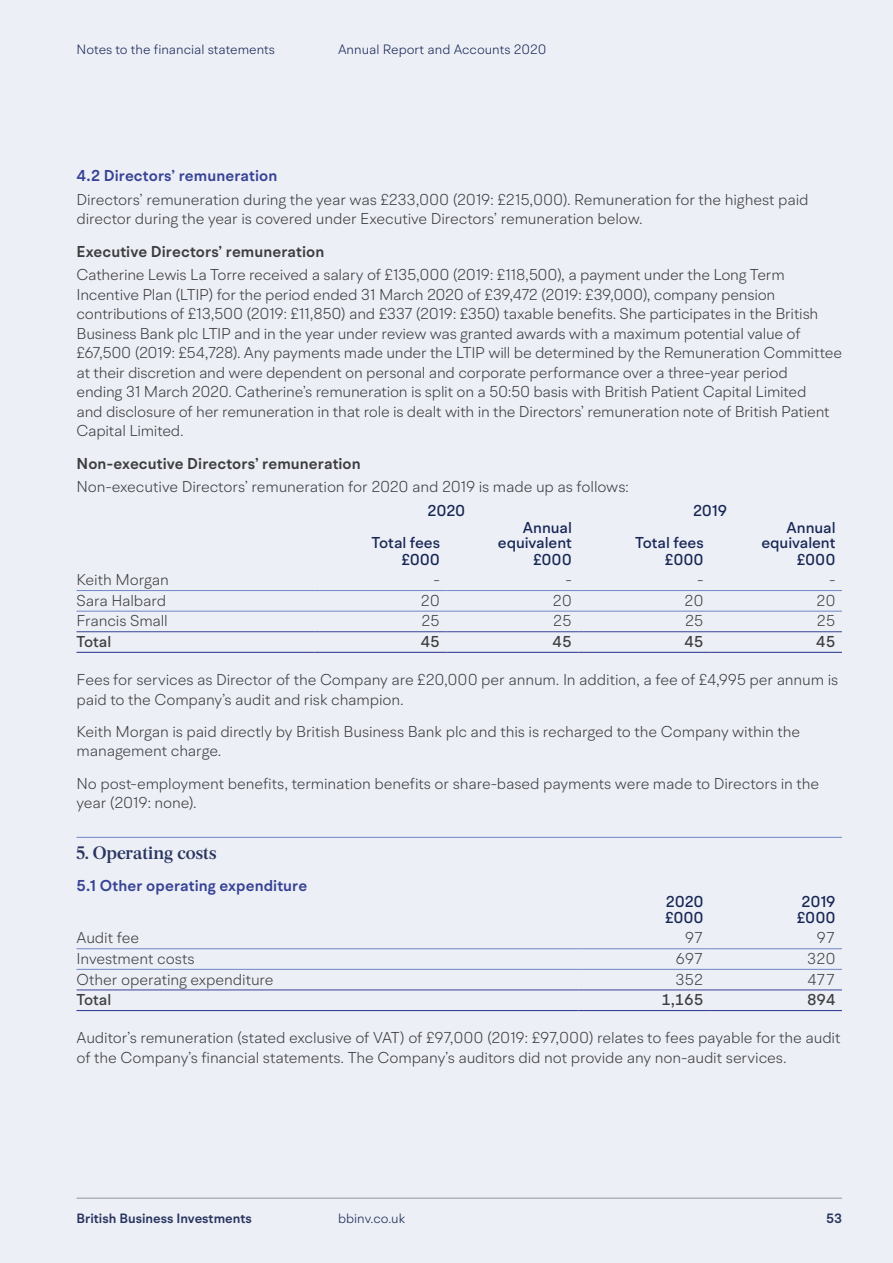
<style>
.page{position:relative;width:893px;height:1263px;background:#edeff7}
.page>*{position:absolute;margin:0;border:0;box-sizing:border-box;transform-origin:0 0}
.t1{font:600 18px "Burgess";color:#28355e}
.t2{font:300 15.75px/19.5px "BR Hendrix";letter-spacing:-.01em;color:#3e3e3f}
.t3{font:500 15.75px "BR Hendrix";letter-spacing:-.005em;color:#172754}
.t4{font:600 15.75px "BR Hendrix";letter-spacing:.005em;color:#3e3e3f}
.t5{font:600 15.75px "BR Hendrix";letter-spacing:.005em;color:#374394}
.t6{font:500 15.75px "BR Hendrix";letter-spacing:-.025em;color:#3e3e3f}
.t7{font:300 13.5px "BR Hendrix";color:#172754}
.t8{font:600 13.5px "BR Hendrix";color:#28355e}
.s1{font-weight:600;color:#374394}
.s2{font-weight:600}
</style>
<div class="page">
<hr style="left:77px;top:837px;width:765px;height:1px;background:#7086c3">
<hr style="left:77px;top:590px;width:238px;height:1px;background:#7086c3">
<hr style="left:315px;top:590px;width:131px;height:1px;background:#7086c3">
<hr style="left:446px;top:590px;width:132px;height:1px;background:#7086c3">
<hr style="left:578px;top:590px;width:132px;height:1px;background:#7086c3">
<hr style="left:710px;top:590px;width:132px;height:1px;background:#7086c3">
<hr style="left:77px;top:611px;width:238px;height:1px;background:#7086c3">
<hr style="left:315px;top:611px;width:131px;height:1px;background:#7086c3">
<hr style="left:446px;top:611px;width:132px;height:1px;background:#7086c3">
<hr style="left:578px;top:611px;width:132px;height:1px;background:#7086c3">
<hr style="left:710px;top:611px;width:132px;height:1px;background:#7086c3">
<hr style="left:77px;top:631px;width:238px;height:1px;background:#374394">
<hr style="left:315px;top:631px;width:131px;height:1px;background:#374394">
<hr style="left:446px;top:631px;width:132px;height:1px;background:#374394">
<hr style="left:578px;top:631px;width:132px;height:1px;background:#374394">
<hr style="left:710px;top:631px;width:132px;height:1px;background:#374394">
<hr style="left:77px;top:652px;width:238px;height:1px;background:#374394">
<hr style="left:315px;top:652px;width:131px;height:1px;background:#374394">
<hr style="left:446px;top:652px;width:132px;height:1px;background:#374394">
<hr style="left:578px;top:652px;width:132px;height:1px;background:#374394">
<hr style="left:710px;top:652px;width:132px;height:1px;background:#374394">
<hr style="left:77px;top:948px;width:501px;height:1px;background:#7086c3">
<hr style="left:578px;top:948px;width:132px;height:1px;background:#7086c3">
<hr style="left:710px;top:948px;width:132px;height:1px;background:#7086c3">
<hr style="left:77px;top:969px;width:501px;height:1px;background:#7086c3">
<hr style="left:578px;top:969px;width:132px;height:1px;background:#7086c3">
<hr style="left:710px;top:969px;width:132px;height:1px;background:#7086c3">
<hr style="left:77px;top:990px;width:501px;height:1px;background:#374394">
<hr style="left:578px;top:990px;width:132px;height:1px;background:#374394">
<hr style="left:710px;top:990px;width:132px;height:1px;background:#374394">
<hr style="left:77px;top:1010px;width:501px;height:1px;background:#374394">
<hr style="left:578px;top:1010px;width:132px;height:1px;background:#374394">
<hr style="left:710px;top:1010px;width:132px;height:1px;background:#374394">
<hr style="left:77px;top:1198px;width:765px;height:1px;background:#939598">
<p class="t7" style="left:77px;top:41px;width:200px">Notes to the financial statements</p>
<p class="t7" style="left:338px;top:41px;width:210px">Annual Report and Accounts 2020</p>
<p class="t2" style="left:77px;top:164px;width:734px;line-height:23.7px"><span class="s1">4.2 Directors’ remuneration<br></span>Directors’ remuneration during the year was £233,000 (2019: £215,000). Remuneration for the highest paid</p>
<p class="t2" style="left:77px;top:203px;width:568px;line-height:32.2px">director during the year is covered under Executive Directors’ remuneration below.<br><span class="s2">Executive Directors’ remuneration</span></p>
<p class="t2" style="left:77px;top:265px;width:767px">Catherine Lewis La Torre received a salary of £135,000 (2019: £118,500), a payment under the Long Term Incentive Plan (LTIP) for the period ended 31 March 2020 of £39,472 (2019: £39,000), company pension contributions of £13,500 (2019: £11,850) and £337 (2019: £350) taxable benefits. She participates in the British Business Bank plc LTIP and in the year under review was granted awards with a maximum potential value of £67,500 (2019: £54,728). Any payments made under the LTIP will be determined by the Remuneration Committee at their discretion and were dependent on personal and corporate performance over a three-year period<br>ending 31 March 2020. Catherine’s remuneration is split on a 50:50 basis with British Patient Capital Limited<br>and disclosure of her remuneration in that role is dealt with in the Directors’ remuneration note of British Patient Capital Limited.</p>
<p class="t4" style="left:77px;top:453px;width:286px">Non-executive Directors’ remuneration</p>
<p class="t2" style="left:77px;top:477px;width:554px">Non-executive Directors’ remuneration for 2020 and 2019 is made up as follows:</p>
<p class="t3" style="left:428px;top:501px;width:39px">2020</p>
<p class="t3" style="left:693px;top:501px;width:36px">2019</p>
<p class="t3" style="left:523px;top:517px;width:50px">Annual</p>
<p class="t3" style="left:787px;top:517px;width:50px">Annual</p>
<p class="t3" style="left:372px;top:533px;width:70px">Total fees</p>
<p class="t3" style="left:498px;top:533px;width:76px">equivalent</p>
<p class="t3" style="left:635px;top:533px;width:70px">Total fees</p>
<p class="t3" style="left:761px;top:533px;width:76px">equivalent</p>
<p class="t3" style="left:401px;top:549px;width:40px">£000</p>
<p class="t3" style="left:533px;top:549px;width:40px">£000</p>
<p class="t3" style="left:665px;top:549px;width:40px">£000</p>
<p class="t3" style="left:797px;top:549px;width:40px">£000</p>
<p class="t2" style="left:77px;top:570px;width:94px">Keith Morgan</p>
<p class="t2" style="left:434px;top:570px;width:8px">-</p>
<p class="t2" style="left:565px;top:570px;width:8px">-</p>
<p class="t2" style="left:697px;top:570px;width:8px">-</p>
<p class="t2" style="left:829px;top:570px;width:8px">-</p>
<p class="t2" style="left:77px;top:590px;width:91px">Sara Halbard</p>
<p class="t2" style="left:420px;top:590px;width:21px">20</p>
<p class="t2" style="left:552px;top:590px;width:21px">20</p>
<p class="t2" style="left:684px;top:590px;width:21px">20</p>
<p class="t2" style="left:816px;top:590px;width:21px">20</p>
<p class="t2" style="left:77px;top:611px;width:93px">Francis Small</p>
<p class="t2" style="left:421px;top:611px;width:21px">25</p>
<p class="t2" style="left:552px;top:611px;width:21px">25</p>
<p class="t2" style="left:684px;top:611px;width:21px">25</p>
<p class="t2" style="left:816px;top:611px;width:21px">25</p>
<p class="t6" style="left:77px;top:632px;width:36px">Total</p>
<p class="t6" style="left:420px;top:632px;width:22px">45</p>
<p class="t6" style="left:552px;top:632px;width:22px">45</p>
<p class="t6" style="left:684px;top:632px;width:22px">45</p>
<p class="t6" style="left:815px;top:632px;width:22px">45</p>
<p class="t2" style="left:77px;top:670px;width:763px">Fees for services as Director of the Company are £20,000 per annum. In addition, a fee of £4,995 per annum is paid to the Company’s audit and risk champion.</p>
<p class="t2" style="left:77px;top:721px;width:725px">Keith Morgan is paid directly by British Business Bank plc and this is recharged to the Company within the management charge.</p>
<p class="t2" style="left:77px;top:773px;width:744px">No post-employment benefits, termination benefits or share-based payments were made to Directors in the year (2019: none).</p>
<p class="t1" style="left:77px;top:842px;width:142px">5. Operating costs</p>
<p class="t5" style="left:77px;top:876px;width:232px">5.1 Other operating expenditure</p>
<p class="t3" style="left:666px;top:891px;width:39px">2020</p>
<p class="t3" style="left:801px;top:891px;width:36px">2019</p>
<p class="t3" style="left:665px;top:907px;width:40px">£000</p>
<p class="t3" style="left:797px;top:907px;width:40px">£000</p>
<p class="t2" style="left:77px;top:928px;width:64px">Audit fee</p>
<p class="t2" style="left:684px;top:928px;width:21px">97</p>
<p class="t2" style="left:816px;top:928px;width:21px">97</p>
<p class="t2" style="left:77px;top:949px;width:120px">Investment costs</p>
<p class="t2" style="left:675px;top:949px;width:30px">697</p>
<p class="t2" style="left:806px;top:949px;width:31px">320</p>
<p class="t2" style="left:77px;top:969px;width:199px">Other operating expenditure</p>
<p class="t2" style="left:675px;top:969px;width:31px">352</p>
<p class="t2" style="left:807px;top:969px;width:30px">477</p>
<p class="t6" style="left:77px;top:990px;width:36px">Total</p>
<p class="t6" style="left:661px;top:990px;width:45px">1,165</p>
<p class="t6" style="left:807px;top:990px;width:30px">894</p>
<p class="t2" style="left:77px;top:1028px;width:766px">Auditor’s remuneration (stated exclusive of VAT) of £97,000 (2019: £97,000) relates to fees payable for the audit of the Company’s financial statements. The Company’s auditors did not provide any non-audit services.</p>
<p class="t8" style="left:77px;top:1210px;width:177px">British Business Investments</p>
<p class="t8" style="left:826px;top:1210px;width:17px">53</p>
<p class="t7" style="left:338px;top:1210px;width:69px">bbinv.co.uk</p>
</div>
